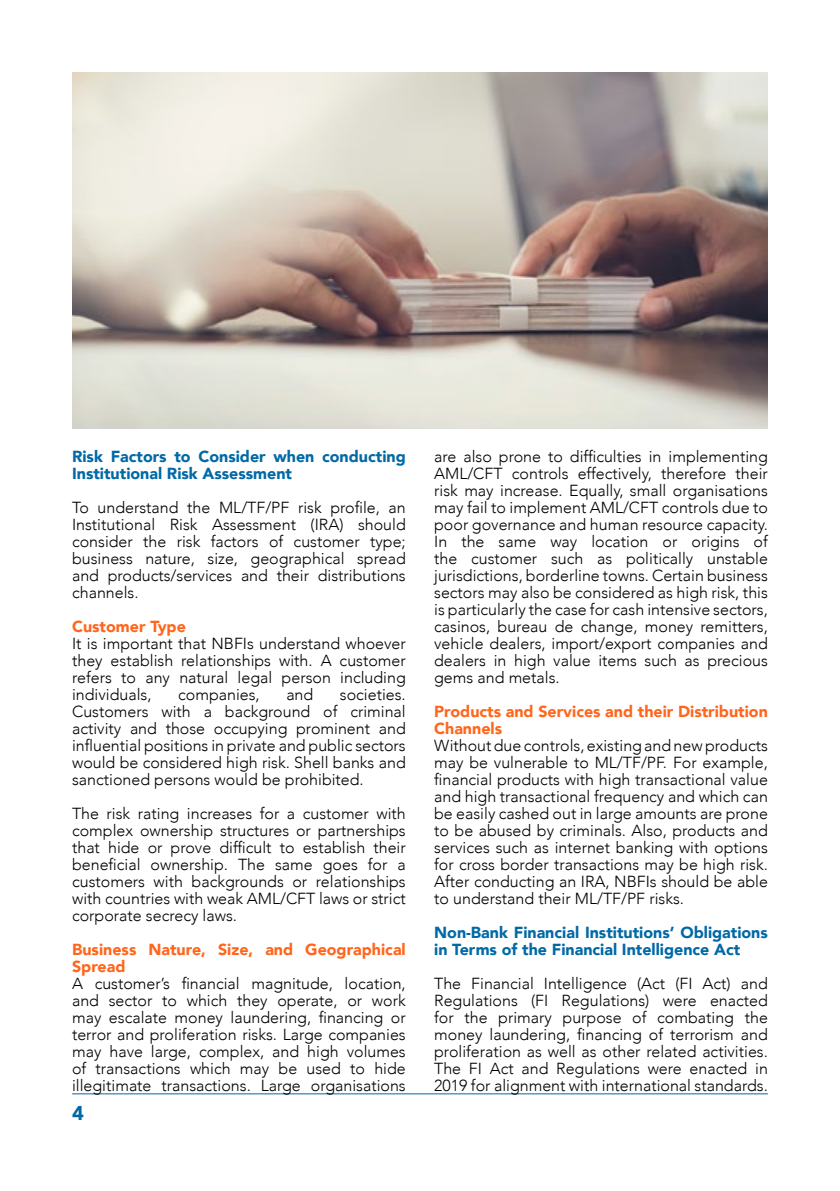
<style>
.page{position:relative;width:840px;height:1191px;background:#fff}
.page>*{position:absolute;margin:0;border:0;box-sizing:border-box;transform-origin:0 0}
.t1{font:900 20px "Avenir";color:#0069a6}
.t2{font:300 16px/17px "Avenir";color:#000;text-align:justify}
.t3{font:900 16px/17px "Avenir";color:#0069a6}
.t4{font:900 16px/17px "Avenir";color:#ff661c}
</style>
<div class="page">
<hr style="left:72px;top:1093px;width:695px;height:1px;background:#0069a6">
<img style="left:72px;top:72px;width:695px;height:356px">
<p class="t3" style="left:72px;top:448px;width:335px">Risk Factors to Consider when conducting<br>Institutional Risk Assessment</p>
<p class="t2" style="left:72px;top:499px;width:335px">To understand the ML/TF/PF risk profile, an Institutional Risk Assessment (IRA) should consider the risk factors of customer type; business nature, size, geographical spread and products/services and their distributions channels.</p>
<p class="t4" style="left:72px;top:617px;width:115px">Customer Type</p>
<p class="t2" style="left:72px;top:635px;width:335px">It is important that NBFIs understand whoever they establish relationships with. A customer refers to any natural legal person including individuals,</p>
<p class="t2" style="left:178px;top:686px;width:83px">companies,</p>
<p class="t2" style="left:286px;top:686px;width:28px">and</p>
<p class="t2" style="left:72px;top:686px;width:335px;text-indent:268px">societies.<br>Customers with a background of criminal activity and those occupying prominent and influential positions in private and public sectors would be considered high risk. Shell banks and sanctioned persons would be prohibited.</p>
<p class="t2" style="left:72px;top:805px;width:335px">The risk rating increases for a customer with complex ownership structures or partnerships that hide or prove difficult to establish their beneficial ownership. The same goes for a customers with backgrounds or relationships with countries with weak AML/CFT laws or strict corporate secrecy laws.</p>
<p class="t4" style="left:72px;top:940px;width:335px">Business Nature, Size, and Geographical<br>Spread</p>
<p class="t2" style="left:72px;top:975px;width:335px">A customer’s financial magnitude, location, and sector to which they operate, or work may escalate money laundering, financing or terror and proliferation risks. Large companies may have large, complex, and high volumes of transactions which may be used to hide illegitimate transactions. Large organisations</p>
<p class="t1" style="left:72px;top:1096px;width:13px">4</p>
<p class="t2" style="left:434px;top:448px;width:335px">are also prone to difficulties in implementing AML/CFT controls effectively, therefore their risk may increase. Equally, small organisations may fail to implement AML/CFT controls due to poor governance and human resource capacity.<br>In the same way location or origins of the customer such as politically unstable jurisdictions, borderline towns. Certain business sectors may also be considered as high risk, this is particularly the case for cash intensive sectors, casinos, bureau de change, money remitters, vehicle dealers, import/export companies and dealers in high value items such as precious gems and metals.</p>
<p class="t4" style="left:434px;top:702px;width:335px">Products and Services and their Distribution<br>Channels</p>
<p class="t2" style="left:434px;top:737px;width:335px">Without due controls, existing and new products may be vulnerable to ML/TF/PF. For example, financial products with high transactional value and high transactional frequency and which can be easily cashed out in large amounts are prone to be abused by criminals. Also, products and services such as internet banking with options for cross border transactions may be high risk.<br>After conducting an IRA, NBFIs should be able to understand their ML/TF/PF risks.</p>
<p class="t3" style="left:434px;top:923px;width:335px">Non-Bank Financial Institutions’ Obligations in Terms of the Financial Intelligence Act</p>
<p class="t2" style="left:434px;top:975px;width:335px">The Financial Intelligence (Act (FI Act) and Regulations (FI Regulations) were enacted for the primary purpose of combating the money laundering, financing of terrorism and proliferation as well as other related activities.<br>The FI Act and Regulations were enacted in 2019 for alignment with international standards.</p>
</div>
